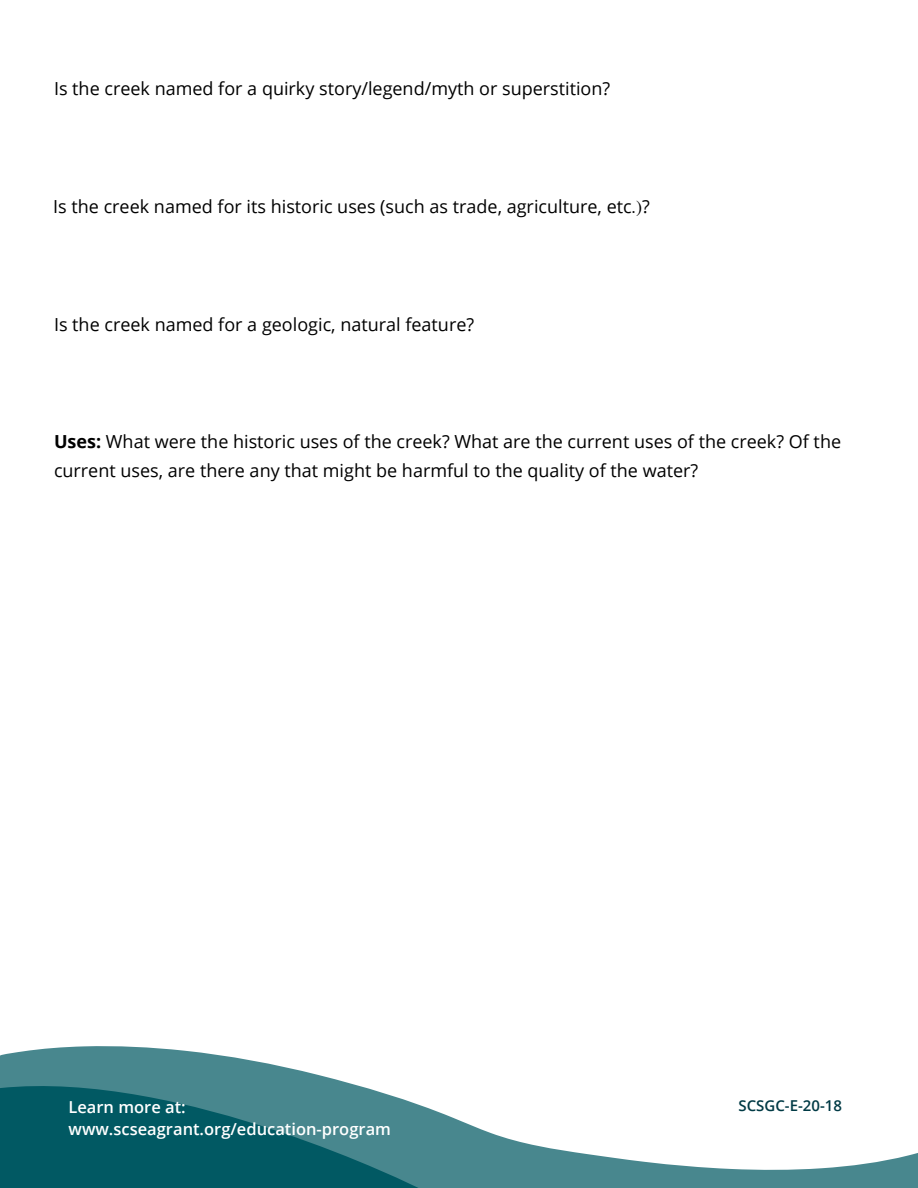
<style>
.page{position:relative;width:918px;height:1188px;background:#fff}
.page>*{position:absolute;margin:0;border:0;box-sizing:border-box;transform-origin:0 0}
.t1{font:18px/28.5px "Open Sans";color:#000}
.t2{font:600 16.5px/22.5px "Open Sans";color:#fff}
.t3{font:600 15px "Open Sans";color:#003a45}
.s1{font-family:"Times"}
.s2{font-weight:700}
</style>
<div class="page">
<svg style="left:0;top:1046px;width:918px;height:142px"></svg>
<svg style="left:0;top:1069px;width:418px;height:119px;background:#267179"></svg>
<p class="t1" style="left:54px;top:74px;width:558px">Is the creek named for a quirky story/legend/myth or superstition?</p>
<p class="t1" style="left:53px;top:191px;width:598px">Is the creek named for its historic uses (such as trade, agriculture, etc<span class="s1">.)</span>?</p>
<p class="t1" style="left:54px;top:309px;width:422px">Is the creek named for a geologic, natural feature?</p>
<p class="t1" style="left:54px;top:427px;width:789px"><span class="s2">Uses:</span> What were the historic uses of the creek? What are the current uses of the creek? Of the current uses, are there any that might be harmful to the quality of the water?</p>
<p class="t2" style="left:69px;top:1095px;width:324px">Learn more at: www.scseagrant.org/education-program</p>
<p class="t3" style="left:739px;top:1095px;width:105px">SCSGC-E-20-18</p>
</div>
